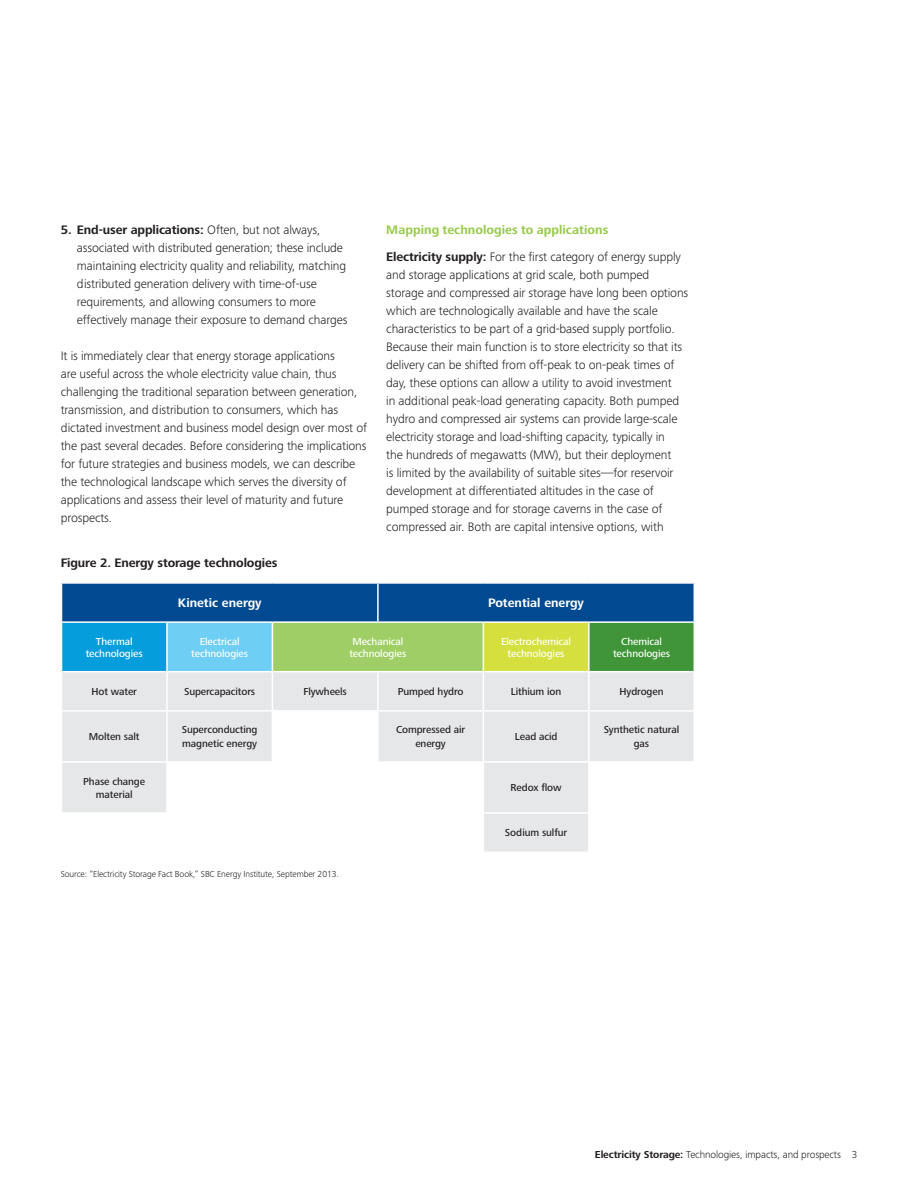
<style>
.page{position:relative;width:918px;height:1188px;background:#fff}
.page>*{position:absolute;margin:0;border:0;box-sizing:border-box;transform-origin:0 0}
.Body_copy{font:300 12.75px/18px "Frutiger Next Pro";letter-spacing:-.01em;color:#231f20}
.SUBHEAD_375{font:700 12.75px "Frutiger Next Pro";letter-spacing:.005em;color:#97ca49}
.BODY_BOLD{font:700 12.75px "Frutiger Next Pro";letter-spacing:-.01em;color:#231f20}
.Table_header{font:700 12.75px "Frutiger Next Pro";color:#fff}
.Table{font:500 10.5px/13.5px "Frutiger Next Pro";letter-spacing:-.01em;color:#231f20;text-align:center}
.Table-2{font:500 10.5px/12px "Frutiger Next Pro";letter-spacing:-.01em;color:#fff;text-align:center}
.t1{font:300 10.5px "Frutiger Next Pro";letter-spacing:-.01em;color:#231f20}
.BODY_BOLD-2{font:300 9px "Frutiger Next Pro";letter-spacing:-.01em;color:#231f20}
.s1{font-weight:700}
</style>
<div class="page">
<div style="left:62px;top:584px;width:632px;height:37px;background:#014990"></div>
<div style="left:62px;top:622px;width:105px;height:50px;background:#069ddc"></div>
<div style="left:167px;top:622px;width:105px;height:50px;background:#6fcef4"></div>
<div style="left:272px;top:622px;width:211px;height:50px;background:#9fce66"></div>
<div style="left:483px;top:622px;width:106px;height:50px;background:#d5df3e"></div>
<div style="left:589px;top:622px;width:105px;height:50px;background:#3f9537"></div>
<svg style="left:62px;top:672px;width:632px;height:179px;fill:#e8e9eb"></svg>
<hr style="left:377px;top:584px;width:2px;height:37px;background:#fff">
<hr style="left:61px;top:621px;width:106px;height:2px;background:#fff">
<hr style="left:167px;top:621px;width:105px;height:2px;background:#fff">
<hr style="left:166px;top:623px;width:2px;height:48px;background:#fff">
<hr style="left:272px;top:621px;width:106px;height:2px;background:#fff">
<hr style="left:272px;top:623px;width:1px;height:48px;background:#fff">
<hr style="left:378px;top:621px;width:105px;height:2px;background:#fff">
<hr style="left:483px;top:621px;width:106px;height:2px;background:#fff">
<hr style="left:483px;top:623px;width:1px;height:48px;background:#fff">
<hr style="left:589px;top:621px;width:106px;height:2px;background:#fff">
<hr style="left:588px;top:623px;width:2px;height:48px;background:#fff">
<hr style="left:61px;top:671px;width:106px;height:1px;background:#fff">
<hr style="left:167px;top:671px;width:105px;height:1px;background:#fff">
<hr style="left:166px;top:672px;width:2px;height:38px;background:#fff">
<hr style="left:272px;top:671px;width:106px;height:1px;background:#fff">
<hr style="left:272px;top:672px;width:1px;height:38px;background:#fff">
<hr style="left:378px;top:671px;width:105px;height:1px;background:#fff">
<hr style="left:377px;top:672px;width:2px;height:38px;background:#fff">
<hr style="left:483px;top:671px;width:106px;height:1px;background:#fff">
<hr style="left:483px;top:672px;width:1px;height:38px;background:#fff">
<hr style="left:589px;top:671px;width:106px;height:1px;background:#fff">
<hr style="left:588px;top:672px;width:2px;height:38px;background:#fff">
<hr style="left:61px;top:710px;width:106px;height:2px;background:#fff">
<hr style="left:167px;top:710px;width:105px;height:2px;background:#fff">
<hr style="left:166px;top:712px;width:2px;height:49px;background:#fff">
<hr style="left:378px;top:710px;width:105px;height:2px;background:#fff">
<hr style="left:483px;top:710px;width:106px;height:2px;background:#fff">
<hr style="left:483px;top:712px;width:1px;height:49px;background:#fff">
<hr style="left:589px;top:710px;width:106px;height:2px;background:#fff">
<hr style="left:588px;top:712px;width:2px;height:49px;background:#fff">
<hr style="left:61px;top:761px;width:106px;height:2px;background:#fff">
<hr style="left:483px;top:761px;width:106px;height:2px;background:#fff">
<hr style="left:61px;top:812px;width:106px;height:2px;background:#fff">
<hr style="left:483px;top:812px;width:106px;height:2px;background:#fff">
<hr style="left:166px;top:763px;width:2px;height:49px;background:#fff">
<hr style="left:166px;top:814px;width:2px;height:37px;background:#fff">
<hr style="left:167px;top:761px;width:105px;height:2px;background:#fff">
<hr style="left:378px;top:761px;width:105px;height:2px;background:#fff">
<hr style="left:272px;top:763px;width:1px;height:49px;background:#fff">
<hr style="left:377px;top:763px;width:2px;height:49px;background:#fff">
<hr style="left:483px;top:763px;width:1px;height:49px;background:#fff">
<hr style="left:272px;top:814px;width:1px;height:37px;background:#fff">
<hr style="left:377px;top:814px;width:2px;height:37px;background:#fff">
<hr style="left:483px;top:814px;width:1px;height:37px;background:#fff">
<hr style="left:167px;top:812px;width:105px;height:2px;background:#fff">
<hr style="left:272px;top:812px;width:106px;height:2px;background:#fff">
<hr style="left:378px;top:812px;width:105px;height:2px;background:#fff">
<hr style="left:272px;top:712px;width:1px;height:49px;background:#fff">
<hr style="left:272px;top:710px;width:106px;height:2px;background:#fff">
<hr style="left:377px;top:712px;width:2px;height:49px;background:#fff">
<hr style="left:272px;top:761px;width:106px;height:2px;background:#fff">
<hr style="left:588px;top:763px;width:2px;height:49px;background:#fff">
<hr style="left:588px;top:814px;width:2px;height:37px;background:#fff">
<hr style="left:589px;top:761px;width:106px;height:2px;background:#fff">
<hr style="left:589px;top:812px;width:106px;height:2px;background:#fff">
<p class="Body_copy" style="left:77px;top:221px;width:272px;text-indent:-16px"><span class="s1">5. End-user applications:</span> Often, but not always, associated with distributed generation; these include maintaining electricity quality and reliability, matching distributed generation delivery with time-of-use requirements, and allowing consumers to more effectively manage their exposure to demand charges</p>
<p class="Body_copy" style="left:61px;top:347px;width:308px">It is immediately clear that energy storage applications<br>are useful across the whole electricity value chain, thus challenging the traditional separation between generation, transmission, and distribution to consumers, which has dictated investment and business model design over most of the past several decades. Before considering the implications for future strategies and business models, we can describe the technological landscape which serves the diversity of applications and assess their level of maturity and future prospects.</p>
<p class="SUBHEAD_375" style="left:386px;top:223px;width:224px">Mapping technologies to applications</p>
<p class="Body_copy" style="left:386px;top:248px;width:304px"><span class="s1">Electricity supply:</span> For the first category of energy supply and storage applications at grid scale, both pumped storage and compressed air storage have long been options which are technologically available and have the scale characteristics to be part of a grid-based supply portfolio.<br>Because their main function is to store electricity so that its delivery can be shifted from off-peak to on-peak times of day, these options can allow a utility to avoid investment<br>in additional peak-load generating capacity. Both pumped hydro and compressed air systems can provide large-scale electricity storage and load-shifting capacity, typically in<br>the hundreds of megawatts (MW), but their deployment<br>is limited by the availability of suitable sites—for reservoir development at differentiated altitudes in the case of pumped storage and for storage caverns in the case of compressed air. Both are capital intensive options, with</p>
<p class="BODY_BOLD" style="left:61px;top:556px;width:218px">Figure 2. Energy storage technologies</p>
<p class="Table_header" style="left:178px;top:596px;width:85px">Kinetic energy</p>
<p class="Table_header" style="left:488px;top:596px;width:97px">Potential energy</p>
<p class="Table-2" style="left:86px;top:635px;width:58px">Thermal technologies</p>
<p class="Table-2" style="left:191px;top:635px;width:58px">Electrical technologies</p>
<p class="Table-2" style="left:349px;top:635px;width:58px;text-align:left">Mechanical technologies</p>
<p class="Table-2" style="left:501px;top:635px;width:71px">Electrochemical technologies</p>
<p class="Table-2" style="left:613px;top:635px;width:58px">Chemical technologies</p>
<p class="Table" style="left:91px;top:685px;width:47px">Hot water</p>
<p class="Table" style="left:184px;top:685px;width:73px">Supercapacitors</p>
<p class="Table" style="left:303px;top:685px;width:45px">Flywheels</p>
<p class="Table" style="left:398px;top:685px;width:67px">Pumped hydro</p>
<p class="Table" style="left:511px;top:685px;width:52px">Lithium ion</p>
<p class="Table" style="left:620px;top:685px;width:45px">Hydrogen</p>
<p class="Table" style="left:89px;top:730px;width:52px">Molten salt</p>
<p class="Table" style="left:182px;top:723px;width:77px;text-align:left">Superconducting magnetic energy</p>
<p class="Table" style="left:396px;top:723px;width:71px">Compressed air energy</p>
<p class="Table" style="left:515px;top:730px;width:44px">Lead acid</p>
<p class="Table" style="left:604px;top:723px;width:77px">Synthetic natural gas</p>
<p class="Table" style="left:83px;top:774px;width:63px">Phase change material</p>
<p class="Table" style="left:511px;top:781px;width:52px">Redox flow</p>
<p class="Table" style="left:505px;top:826px;width:64px">Sodium sulfur</p>
<p class="BODY_BOLD-2" style="left:61px;top:869px;width:280px">Source: “Electricity Storage Fact Book,” SBC Energy Institute, September 2013.</p>
<p class="t1" style="left:595px;top:1148px;width:264px"><span class="s1">Electricity Storage:</span> Technologies, impacts, and prospects 3</p>
</div>
